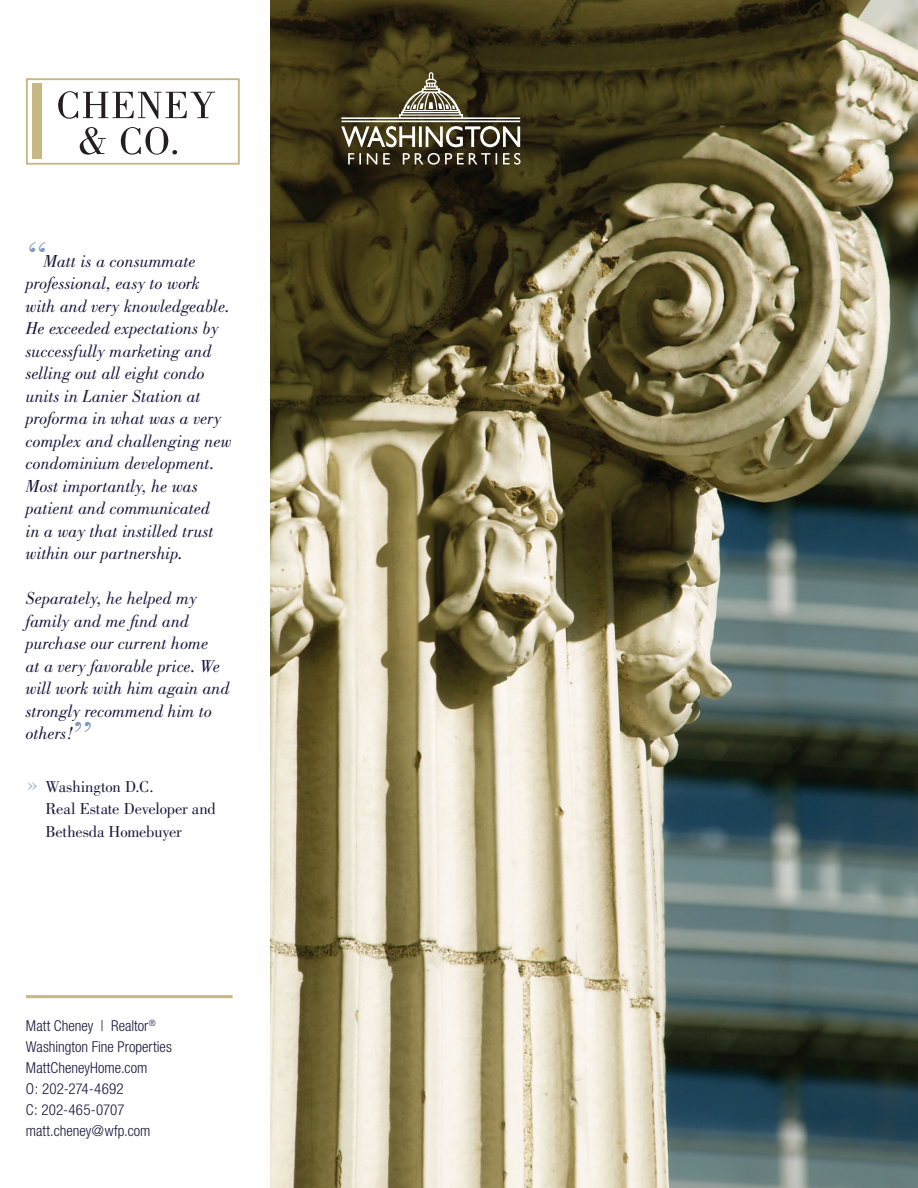
<style>
.page{position:relative;width:918px;height:1188px;background:#fff}
.page>*{position:absolute;margin:0;border:0;box-sizing:border-box;transform-origin:0 0}
.t1{font:italic 42px "Bodoni";color:#7d9abe}
.t2{font:italic 18px/22.5px "Bodoni";letter-spacing:-.005em;color:#1a163e}
.t3{font:16.5px/22.5px "Bodoni";letter-spacing:-.01em;color:#1a163e}
.t4{font:300 condensed 15px "Helvetica Neue";color:#1a163e}
.s1{font-size:27px;color:#a8bbd7}
</style>
<div class="page">
<img style="left:270px;top:0;width:648px;height:1188px">
<svg style="left:348px;top:153px;width:173px;height:12px"></svg>
<svg style="left:341px;top:72px;width:179px;height:75px"></svg>
<div style="left:26px;top:78px;width:214px;height:87px;border:2px solid #c7b782"></div>
<div style="left:32px;top:84px;width:10px;height:75px;background:#c7b782"></div>
<svg style="left:58px;top:91px;width:157px;height:28px"></svg>
<svg style="left:80px;top:127px;width:26px;height:28px"></svg>
<svg style="left:121px;top:127px;width:56px;height:28px"></svg>
<hr style="left:26px;top:995px;width:207px;height:3px;background:#c7b782">
<p class="t1" style="left:26px;top:232px;width:20px">“</p>
<p class="t2" style="left:26px;top:249px;width:208px;text-indent:18px">Matt is a consummate professional, easy to work with and very knowledgeable.<br>He exceeded expectations by successfully marketing and selling out all eight condo units in Lanier Station at proforma in what was a very complex and challenging new condominium development.<br>Most importantly, he was patient and communicated<br>in a way that instilled trust within our partnership.</p>
<p class="t2" style="left:26px;top:587px;width:205px">Separately, he helped my family and me find and purchase our current home<br>at a very favorable price. We will work with him again and strongly recommend him to others!</p>
<p class="t1" style="left:71px;top:712px;width:20px">”</p>
<p class="t3" style="left:45px;top:775px;width:172px;text-indent:-20px"><span class="s1">»</span> Washington D.C.<br>Real Estate Developer and<br>Bethesda Homebuyer</p>
<p class="t4" style="left:26px;top:1018px;width:131px">Matt Cheney | Realtor<sup>®</sup></p>
<p class="t4" style="left:26px;top:1039px;width:147px">Washington Fine Properties</p>
<p class="t4" style="left:26px;top:1060px;width:123px">MattCheneyHome.com</p>
<p class="t4" style="left:26px;top:1081px;width:99px">O: 202-274-4692</p>
<p class="t4" style="left:26px;top:1102px;width:100px">C: 202-465-0707</p>
<p class="t4" style="left:26px;top:1123px;width:126px">matt.cheney@wfp.com</p>
</div>
